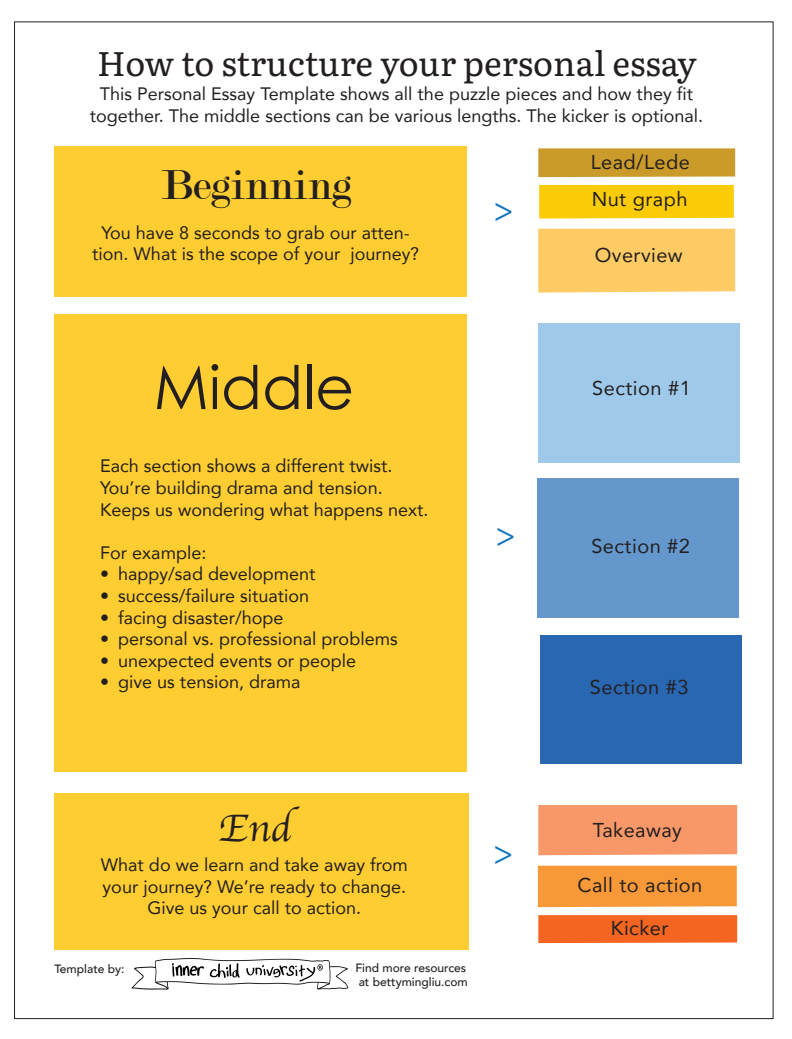
<style>
.page{position:relative;width:792px;height:1039px;background:#fff}
.page>*{position:absolute;margin:0;border:0;box-sizing:border-box;transform-origin:0 0}
.t1{font:60px "Century Gothic";color:#231f20}
.t2{font:45px "Modern";color:#231f20}
.t3{font:40px "Apple Chancery";color:#231f20}
.t4{font:34px "Literata";color:#231f20}
.t5{font:34px "Myriad Pro";color:#1275bc}
.t6{font:20px "Avenir";letter-spacing:.02em;color:#231f20}
.t7{font:18px/21.6px "Avenir";color:#231f20;text-align:center}
.t8{font:500 12px/14.4px "Avenir";color:#231f20}
</style>
<div class="page">
<div style="left:537px;top:478px;width:201px;height:140px;background:#6498cd"></div>
<div style="left:540px;top:635px;width:201px;height:129px;background:#2a67b2"></div>
<div style="left:538px;top:323px;width:201px;height:140px;background:#9fc9eb"></div>
<div style="left:538px;top:229px;width:196px;height:63px;background:#fecb64"></div>
<div style="left:538px;top:915px;width:198px;height:28px;background:#f36521"></div>
<div style="left:538px;top:805px;width:198px;height:50px;background:#f89868"></div>
<div style="left:539px;top:185px;width:194px;height:33px;background:#fdcc09"></div>
<div style="left:54px;top:146px;width:412px;height:150px;background:#fecd32"></div>
<div style="left:537px;top:865px;width:199px;height:42px;background:#f79938"></div>
<div style="left:538px;top:148px;width:196px;height:29px;background:#ca9a2a"></div>
<div style="left:54px;top:314px;width:412px;height:458px;background:#fecd32"></div>
<div style="left:54px;top:793px;width:414px;height:157px;background:#fecd32"></div>
<img style="left:131px;top:958px;width:217px;height:32px">
<h3 class="t4" style="left:97px;top:37px;width:600px">How to structure your personal essay</h3>
<p class="t7" style="left:90px;top:83px;width:614px">This Personal Essay Template shows all the puzzle pieces and how they fit together. The middle sections can be various lengths. The kicker is optional.</p>
<h2 class="t2" style="left:161px;top:163px;width:192px">Beginning</h2>
<p class="t7" style="left:92px;top:221px;width:328px">You have 8 seconds to grab our atten&shy;tion. What is the scope of your journey?</p>
<h1 class="t1" style="left:153px;top:351px;width:202px">Middle</h1>
<p class="t7" style="left:100px;top:455px;width:329px;text-align:left">Each section shows a different twist.<br>You’re building drama and tension.<br>Keeps us wondering what happens next.</p>
<p class="t7" style="left:100px;top:541px;width:108px">For example:</p>
<p class="t7" style="left:100px;top:563px;width:217px">• happy/sad development</p>
<p class="t7" style="left:100px;top:584px;width:210px">• success/failure situation</p>
<p class="t7" style="left:100px;top:606px;width:185px">• facing disaster/hope</p>
<p class="t7" style="left:100px;top:627px;width:299px">• personal vs. professional problems</p>
<p class="t7" style="left:100px;top:649px;width:257px">• unexpected events or people</p>
<p class="t7" style="left:100px;top:671px;width:202px">• give us tension, drama</p>
<h3 class="t5" style="left:493px;top:188px;width:22px">&gt;</h3>
<h3 class="t5" style="left:495px;top:513px;width:22px">&gt;</h3>
<h3 class="t3" style="left:218px;top:796px;width:74px">End</h3>
<p class="t7" style="left:101px;top:853px;width:308px">What do we learn and take away from your journey? We’re ready to change.<br>Give us your call to action.</p>
<p class="t8" style="left:54px;top:960px;width:72px">Template by:</p>
<p class="t8" style="left:355px;top:959px;width:114px">Find more resources at bettymingliu.com</p>
<h3 class="t5" style="left:493px;top:831px;width:22px">&gt;</h3>
<p class="t6" style="left:590px;top:146px;width:101px">Lead/Lede</p>
<p class="t6" style="left:591px;top:183px;width:97px">Nut graph</p>
<p class="t6" style="left:594px;top:239px;width:89px">Overview</p>
<p class="t6" style="left:591px;top:372px;width:100px">Section #1</p>
<p class="t6" style="left:591px;top:530px;width:100px">Section #2</p>
<p class="t6" style="left:589px;top:671px;width:100px">Section #3</p>
<p class="t6" style="left:592px;top:814px;width:91px">Takeaway</p>
<p class="t6" style="left:577px;top:869px;width:126px">Call to action</p>
<p class="t6" style="left:610px;top:912px;width:59px">Kicker</p>
</div>
